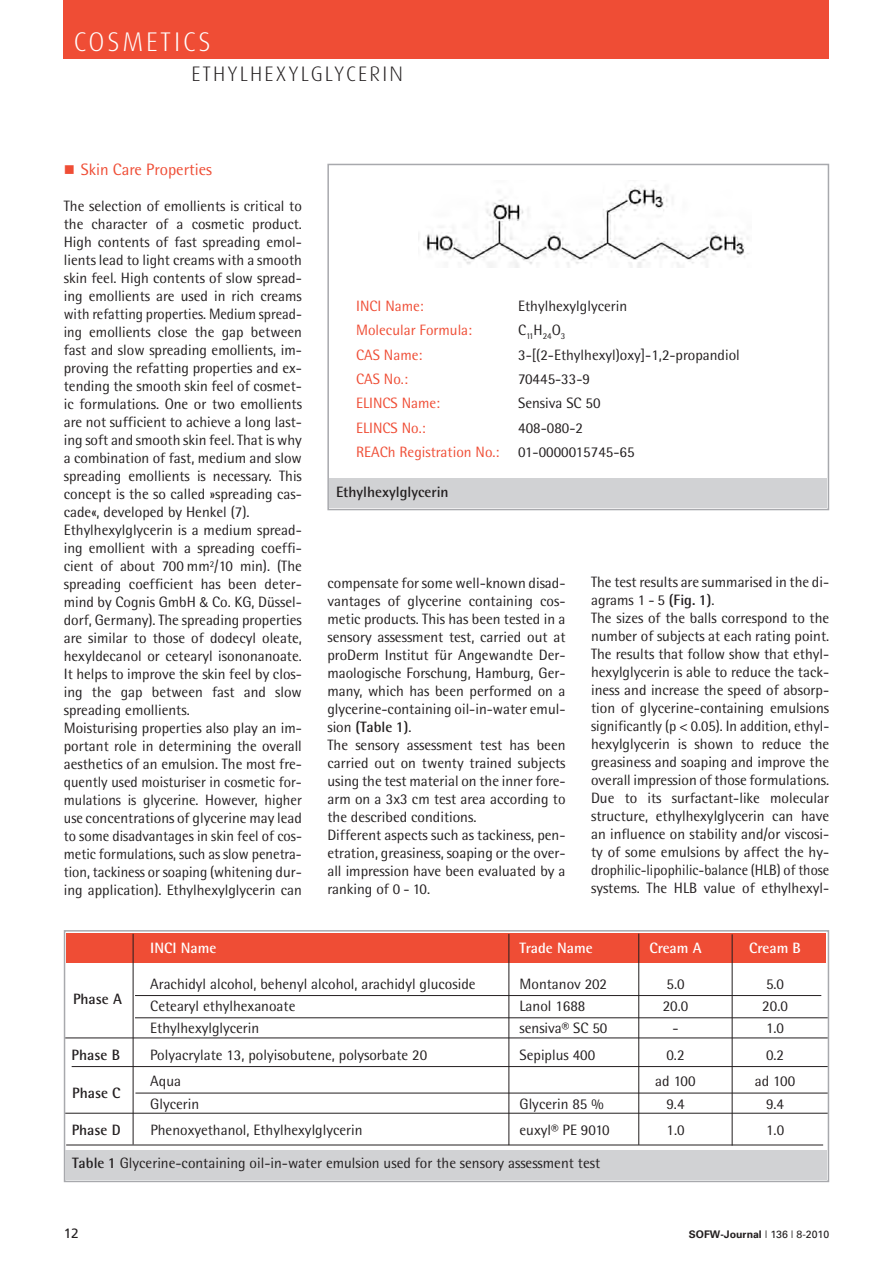
<style>
.page{position:relative;width:893px;height:1263px;background:#fff}
.page>*{position:absolute;margin:0;border:0;box-sizing:border-box;transform-origin:0 0}
.t1{font:300 27px "Dax";letter-spacing:.1em;color:#fff}
.t2{font:300 21px "Dax";letter-spacing:.1em;color:#231f20}
.t3{font:16.5px "Rotis Semi Sans";color:#ef4d35}
.t4{font:15px/18px "Rotis Semi Sans";color:#231f20}
.t5{font:15px "Rotis Semi Sans";color:#ef4d35}
.t6{font:700 15px "Rotis Semi Sans";color:#231f20}
.t7{font:700 15px "Rotis Semi Sans";color:#fff}
.t8{font:13.5px "Frutiger";color:#231f20}
.t9{font:700 10.5px "Univers";color:#231f20}
.t10{font:9px "Rotis Semi Sans";color:#231f20}
.s1{font-family:"Trade Gothic";font-size:13.5px}
.s2{color:#ef4d35}
.s3{font-weight:700}
.s4{font-weight:400}
</style>
<div class="page">
<div style="left:64px;top:0;width:765px;height:58px;background:#ef4d35"></div>
<div style="left:327px;top:164px;width:502px;height:346px;border:2px solid #a8a9ad"></div>
<div style="left:330px;top:478px;width:497px;height:30px;background:#d1d2d4"></div>
<div style="left:330px;top:169px;width:497px;height:305px;background:#fff"></div>
<img style="left:423px;top:185px;width:326px;height:82px">
<div style="left:67px;top:933px;width:758px;height:30px;background:#ef4d35"></div>
<div style="left:64px;top:930px;width:765px;height:252px;border:2px solid #a8a9ad"></div>
<hr style="left:135px;top:995px;width:686px;height:1px;background:#231f20">
<hr style="left:135px;top:1017px;width:693px;height:1px;background:#231f20">
<hr style="left:65px;top:1037px;width:763px;height:1px;background:#231f20">
<hr style="left:72px;top:1066px;width:756px;height:1px;background:#231f20">
<hr style="left:135px;top:1093px;width:693px;height:1px;background:#231f20">
<hr style="left:65px;top:1113px;width:763px;height:1px;background:#231f20">
<div style="left:66px;top:1150px;width:761px;height:30px;background:#d1d2d4"></div>
<hr style="left:133px;top:934px;width:1px;height:210px;background:#231f20">
<hr style="left:509px;top:934px;width:1px;height:211px;background:#231f20">
<hr style="left:638px;top:934px;width:1px;height:211px;background:#231f20">
<hr style="left:732px;top:934px;width:1px;height:211px;background:#231f20">
<hr style="left:66px;top:1145px;width:757px;height:1px;background:#231f20">
<h1 class="t1" style="left:74px;top:32px;width:139px">COSMETICS</h1>
<h2 class="t2" style="left:191px;top:66px;width:213px">ETHYLHEXYLGLYCERIN</h2>
<p class="t3" style="left:81px;top:164px;width:133px">Skin Care Properties</p>
<p class="t4" style="left:64px;top:199px;width:240px">The selection of emollients is critical to the character of a cosmetic product.<br>High contents of fast spreading emol&shy;lients lead to light creams with a smooth skin feel. High contents of slow spread&shy;ing emollients are used in rich creams with refatting properties. Medium spread&shy;ing emollients close the gap between fast and slow spreading emollients, im&shy;proving the refatting properties and ex&shy;tending the smooth skin feel of cosmet&shy;ic formulations. One or two emollients are not sufficient to achieve a long last&shy;ing soft and smooth skin feel. That is why a combination of fast, medium and slow spreading emollients is necessary. This concept is the so called »spreading cas&shy;cade«, developed by Henkel (7).<br>Ethylhexylglycerin is a medium spread&shy;ing emollient with a spreading coeffi&shy;cient of about 700 mm<sup>2</sup>/10 min). (The spreading coefficient has been deter&shy;mind by Cognis GmbH <span class="s1">&amp;</span> Co. KG, Düssel&shy;dorf, Germany). The spreading properties are similar to those of dodecyl oleate, hexyldecanol or cetearyl isononanoate.<br>It helps to improve the skin feel by clos&shy;ing the gap between fast and slow spreading emollients.<br>Moisturising properties also play an im&shy;portant role in determining the overall aesthetics of an emulsion. The most fre&shy;quently used moisturiser in cosmetic for&shy;mulations is glycerine. However, higher use concentrations of glycerine may lead to some disadvantages in skin feel of cos&shy;metic formulations, such as slow penetra&shy;tion, tackiness or soaping (whitening dur&shy;ing application). Ethylhexylglycerin can</p>
<p class="t5" style="left:356px;top:300px;width:69px">INCI Name:</p>
<p class="t4" style="left:518px;top:298px;width:111px">Ethylhexylglycerin</p>
<p class="t5" style="left:356px;top:325px;width:117px">Molecular Formula:</p>
<p class="t10" style="left:518px;top:333px;width:49px"><sup>C</sup>11<sup>H</sup>24<sup>O</sup>3</p>
<p class="t5" style="left:356px;top:349px;width:68px">CAS Name:</p>
<p class="t4" style="left:518px;top:347px;width:223px">3-[(2-Ethylhexyl)oxy]-1,2-propandiol</p>
<p class="t5" style="left:356px;top:374px;width:53px">CAS No.:</p>
<p class="t4" style="left:518px;top:371px;width:73px">70445-33-9</p>
<p class="t5" style="left:356px;top:398px;width:86px">ELINCS Name:</p>
<p class="t4" style="left:518px;top:396px;width:84px">Sensiva SC 50</p>
<p class="t5" style="left:356px;top:422px;width:71px">ELINCS No.:</p>
<p class="t4" style="left:356px;top:417px;width:280px;line-height:24.3px;text-indent:162px">408-080-2<br><span class="s2">REACh Registration No.:</span> 01-0000015745-65</p>
<p class="t6" style="left:336px;top:486px;width:114px">Ethylhexylglycerin</p>
<p class="t4" style="left:327px;top:576px;width:240px">compensate for some well-known disad&shy;vantages of glycerine containing cos&shy;metic products. This has been tested in a sensory assessment test, carried out at proDerm Institut für Angewandte Der&shy;maologische Forschung, Hamburg, Ger&shy;many, which has been performed on a glycerine-containing oil-in-water emul&shy;sion <span class="s3">(Table 1)</span>.<br>The sensory assessment test has been carried out on twenty trained subjects using the test material on the inner fore&shy;arm on a 3x3 cm test area according to the described conditions.<br>Different aspects such as tackiness, pen&shy;etration, greasiness, soaping or the over&shy;all impression have been evaluated by a ranking of 0 - 10.</p>
<p class="t4" style="left:591px;top:574px;width:240px">The test results are summarised in the di&shy;agrams 1 - 5 <span class="s3">(Fig. 1)</span>.<br>The sizes of the balls correspond to the number of subjects at each rating point.<br>The results that follow show that ethyl&shy;hexylglycerin is able to reduce the tack&shy;iness and increase the speed of absorp&shy;tion of glycerine-containing emulsions significantly (p &lt; 0.05). In addition, ethyl&shy;hexylglycerin is shown to reduce the greasiness and soaping and improve the overall impression of those formulations.<br>Due to its surfactant-like molecular structure, ethylhexylglycerin can have an influence on stability and/or viscosi&shy;ty of some emulsions by affect the hy&shy;drophilic-lipophilic-balance (HLB) of those systems. The HLB value of ethylhexyl-</p>
<p class="t6" style="left:73px;top:993px;width:50px">Phase A</p>
<p class="t7" style="left:150px;top:942px;width:68px">INCI Name</p>
<p class="t7" style="left:519px;top:942px;width:75px">Trade Name</p>
<p class="t7" style="left:649px;top:942px;width:54px">Cream A</p>
<p class="t7" style="left:749px;top:942px;width:53px">Cream B</p>
<p class="t4" style="left:150px;top:976px;width:327px">Arachidyl alcohol, behenyl alcohol, arachidyl glucoside</p>
<p class="t4" style="left:520px;top:976px;width:89px">Montanov 202</p>
<p class="t4" style="left:666px;top:976px;width:20px">5.0</p>
<p class="t4" style="left:766px;top:976px;width:20px">5.0</p>
<p class="t4" style="left:150px;top:998px;width:147px">Cetearyl ethylhexanoate</p>
<p class="t4" style="left:519px;top:998px;width:67px">Lanol 1688</p>
<p class="t4" style="left:663px;top:998px;width:27px">20.0</p>
<p class="t4" style="left:762px;top:998px;width:27px">20.0</p>
<p class="t4" style="left:150px;top:1021px;width:111px">Ethylhexylglycerin</p>
<p class="t4" style="left:519px;top:1021px;width:89px">sensiva® SC 50</p>
<p class="t4" style="left:672px;top:1021px;width:8px">-</p>
<p class="t4" style="left:766px;top:1021px;width:20px">1.0</p>
<p class="t6" style="left:72px;top:1049px;width:50px">Phase B</p>
<p class="t4" style="left:150px;top:1047px;width:278px">Polyacrylate 13, polyisobutene, polysorbate 20</p>
<p class="t4" style="left:519px;top:1047px;width:77px">Sepiplus 400</p>
<p class="t4" style="left:666px;top:1047px;width:20px">0.2</p>
<p class="t4" style="left:766px;top:1047px;width:20px">0.2</p>
<p class="t4" style="left:150px;top:1074px;width:32px">Aqua</p>
<p class="t4" style="left:655px;top:1074px;width:42px">ad 100</p>
<p class="t4" style="left:755px;top:1074px;width:42px">ad 100</p>
<p class="t4" style="left:150px;top:1096px;width:51px">Glycerin</p>
<p class="t4" style="left:519px;top:1096px;width:86px">Glycerin 85 %</p>
<p class="t4" style="left:666px;top:1096px;width:20px">9.4</p>
<p class="t4" style="left:766px;top:1096px;width:20px">9.4</p>
<p class="t6" style="left:72px;top:1125px;width:50px">Phase D</p>
<p class="t4" style="left:150px;top:1122px;width:214px">Phenoxyethanol, Ethylhexylglycerin</p>
<p class="t4" style="left:519px;top:1122px;width:92px">euxyl® PE 9010</p>
<p class="t4" style="left:666px;top:1122px;width:20px">1.0</p>
<p class="t4" style="left:766px;top:1122px;width:20px">1.0</p>
<p class="t4" style="left:72px;top:1156px;width:529px"><span class="s3">Table 1</span> Glycerine-containing oil-in-water emulsion used for the sensory assessment test</p>
<p class="t6" style="left:72px;top:1087px;width:50px">Phase C</p>
<p class="t8" style="left:64px;top:1227px;width:17px">12</p>
<p class="t9" style="left:689px;top:1230px;width:142px">SOFW-Journal <span class="s4">| 136 | 8-2010</span></p>
</div>
